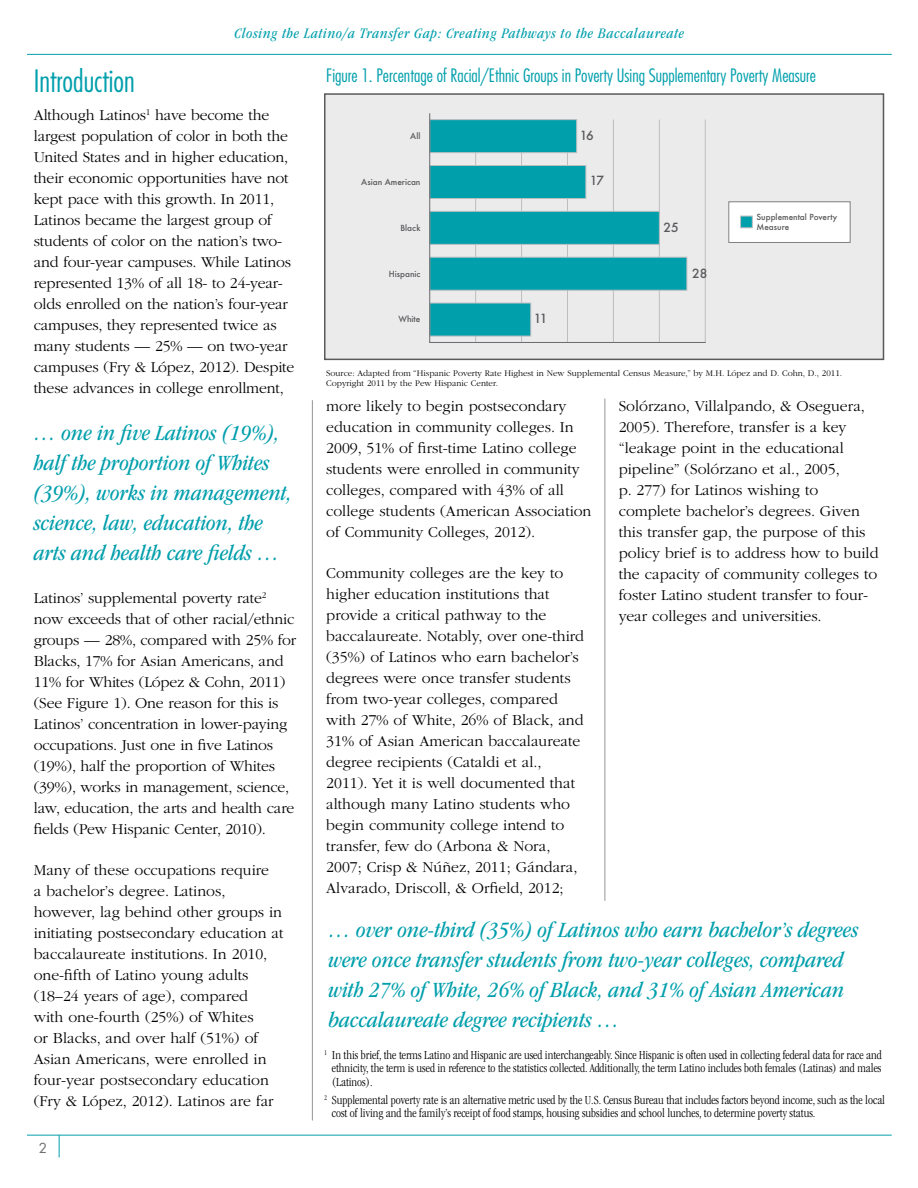
<style>
.page{position:relative;width:918px;height:1188px;background:#fff}
.page>*{position:absolute;margin:0;border:0;box-sizing:border-box;transform-origin:0 0}
.t1{font:300 condensed 30px "Futura Std";color:#009fac}
.t2{font:italic condensed 22.5px/30px "ITC Garamond Std";color:#009fac}
.t3{font:300 condensed 18px "Futura Std";color:#009fac}
.t4{font:300 15.75px/21px "ITC Garamond Std";color:#000}
.t5{font:italic condensed 15px "ITC Garamond Std";letter-spacing:.05em;color:#009fac}
.t6{font:13.5px "Futura Std";color:#6d6e71}
.t7{font:300 condensed 12.75px/13px "ITC Garamond Std";color:#000;text-align:justify}
.t8{font:500 12.3px "Futura";letter-spacing:-.09em;color:#58595b}
.t9{font:300 9px/10.5px "ITC Garamond Std";color:#000}
.t10{font:500 8.25px "Futura";color:#58595b}
</style>
<div class="page">
<hr style="left:27px;top:54px;width:865px;height:1px;background:#009fac">
<hr style="left:27px;top:1135px;width:865px;height:1px;background:#009fac">
<svg style="left:59px;top:1135px;width:1px;height:22px"></svg>
<div style="left:325px;top:94px;width:559px;height:265px;background:#ebebec"></div>
<div style="left:729px;top:202px;width:121px;height:40px;background:#fff"></div>
<div style="left:728px;top:201px;width:123px;height:42px;border:1px solid #808285"></div>
<hr style="left:430px;top:342px;width:276px;height:1px;background:#6d6e71">
<hr style="left:475px;top:120px;width:1px;height:222px;background:#bcbec0">
<hr style="left:521px;top:120px;width:1px;height:222px;background:#bcbec0">
<hr style="left:567px;top:120px;width:1px;height:222px;background:#bcbec0">
<hr style="left:613px;top:120px;width:1px;height:222px;background:#bcbec0">
<hr style="left:659px;top:120px;width:1px;height:222px;background:#bcbec0">
<hr style="left:705px;top:120px;width:1px;height:222px;background:#bcbec0">
<div style="left:429px;top:119px;width:148px;height:34px;background:#009fac;border:1px solid #bcbec0"></div>
<div style="left:429px;top:165px;width:157px;height:34px;background:#009fac;border:1px solid #bcbec0"></div>
<div style="left:429px;top:211px;width:231px;height:34px;background:#009fac;border:1px solid #bcbec0"></div>
<div style="left:429px;top:257px;width:258px;height:33px;background:#009fac;border:1px solid #bcbec0"></div>
<div style="left:429px;top:303px;width:102px;height:33px;background:#009fac"></div>
<div style="left:740px;top:216px;width:13px;height:12px;background:#009fac;border:1px solid #bcbec0"></div>
<hr style="left:429px;top:113px;width:1px;height:230px;background:#6d6e71">
<div style="left:324px;top:93px;width:560px;height:267px;border:2px solid #58595b"></div>
<hr style="left:312px;top:400px;width:1px;height:720px;background:#939598">
<hr style="left:604px;top:399px;width:1px;height:502px;background:#939598">
<p class="t5" style="left:234px;top:25px;width:451px">Closing the Latino/a Transfer Gap: Creating Pathways to the Baccalaureate</p>
<h1 class="t1" style="left:34px;top:63px;width:103px">Introduction</h1>
<p class="t4" style="left:34px;top:105px;width:262px">Although Latinos<sup>1</sup> have become the largest population of color in both the United States and in higher education, their economic opportunities have not kept pace with this growth. In 2011, Latinos became the largest group of students of color on the nation’s two&shy;and four-year campuses. While Latinos represented 13% of all 18- to 24-year&shy;olds enrolled on the nation’s four-year campuses, they represented twice as many students — 25% — on two-year campuses (Fry &amp; López, 2012). Despite these advances in college enrollment,</p>
<h2 class="t2" style="left:34px;top:418px;width:260px">… one in five Latinos (19%), half the proportion of Whites (39%), works in management, science, law, education, the arts and health care fields …</h2>
<p class="t4" style="left:34px;top:588px;width:264px">Latinos’ supplemental poverty rate<sup>2 </sup>now exceeds that of other racial/ethnic groups — 28%, compared with 25% for Blacks, 17% for Asian Americans, and 11% for Whites (López &amp; Cohn, 2011) (See Figure 1). One reason for this is Latinos’ concentration in lower-paying occupations. Just one in five Latinos (19%), half the proportion of Whites (39%), works in management, science, law, education, the arts and health care fields (Pew Hispanic Center, 2010).</p>
<p class="t4" style="left:34px;top:860px;width:251px">Many of these occupations require<br>a bachelor’s degree. Latinos, however, lag behind other groups in initiating postsecondary education at baccalaureate institutions. In 2010, one-fifth of Latino young adults (18–24 years of age), compared<br>with one-fourth (25%) of Whites<br>or Blacks, and over half (51%) of Asian Americans, were enrolled in four-year postsecondary education (Fry &amp; López, 2012). Latinos are far</p>
<p class="t6" style="left:39px;top:1140px;width:10px">2</p>
<p class="t3" style="left:326px;top:65px;width:491px">Figure 1. Percentage of Racial/Ethnic Groups in Poverty Using Supplementary Poverty Measure</p>
<p class="t10" style="left:410px;top:130px;width:12px">All</p>
<p class="t10" style="left:361px;top:176px;width:61px">Asian American</p>
<p class="t8" style="left:580px;top:127px;width:16px">16</p>
<p class="t8" style="left:590px;top:172px;width:16px">17</p>
<p class="t10" style="left:757px;top:211px;width:82px">Supplemental Poverty</p>
<p class="t8" style="left:663px;top:219px;width:17px">25</p>
<p class="t10" style="left:400px;top:222px;width:22px">Black</p>
<p class="t10" style="left:757px;top:221px;width:34px">Measure</p>
<p class="t10" style="left:389px;top:268px;width:33px">Hispanic</p>
<p class="t10" style="left:398px;top:314px;width:24px">White</p>
<p class="t8" style="left:692px;top:265px;width:17px">28</p>
<p class="t8" style="left:534px;top:310px;width:15px">11</p>
<p class="t9" style="left:326px;top:368px;width:517px">Source: Adapted from “Hispanic Poverty Rate Highest in New Supplemental Census Measure,” by M.H. López and D. Cohn, D., 2011.<br>Copyright 2011 by the Pew Hispanic Center.</p>
<p class="t4" style="left:619px;top:396px;width:261px">Solórzano, Villalpando, &amp; Oseguera, 2005). Therefore, transfer is a key “leakage point in the educational pipeline” (Solórzano et al., 2005,<br>p. 277) for Latinos wishing to complete bachelor’s degrees. Given this transfer gap, the purpose of this policy brief is to address how to build the capacity of community colleges to foster Latino student transfer to four&shy;year colleges and universities.</p>
<p class="t4" style="left:326px;top:396px;width:267px">more likely to begin postsecondary education in community colleges. In 2009, 51% of first-time Latino college students were enrolled in community colleges, compared with 43% of all college students (American Association of Community Colleges, 2012).</p>
<p class="t4" style="left:326px;top:563px;width:259px">Community colleges are the key to higher education institutions that provide a critical pathway to the baccalaureate. Notably, over one-third (35%) of Latinos who earn bachelor’s degrees were once transfer students from two-year colleges, compared with 27% of White, 26% of Black, and 31% of Asian American baccalaureate degree recipients (Cataldi et al., 2011). Yet it is well documented that although many Latino students who begin community college intend to transfer, few do (Arbona &amp; Nora, 2007; Crisp &amp; Núñez, 2011; Gándara, Alvarado, Driscoll, &amp; Orfield, 2012;</p>
<h2 class="t2" style="left:328px;top:915px;width:531px">… over one-third (35%) of Latinos who earn bachelor’s degrees were once transfer students from two-year colleges, compared with 27% of White, 26% of Black, and 31% of Asian American baccalaureate degree recipients …</h2>
<p class="t7" style="left:332px;top:1049px;width:551px;text-indent:-8px"><sup>1</sup> In this brief, the terms Latino and Hispanic are used interchangeably. Since Hispanic is often used in collecting federal data for race and ethnicity, the term is used in reference to the statistics collected. Additionally, the term Latino includes both females (Latinas) and males (Latinos).</p>
<p class="t7" style="left:332px;top:1094px;width:555px;text-indent:-8px"><sup>2</sup> Supplemental poverty rate is an alternative metric used by the U.S. Census Bureau that includes factors beyond income, such as the local cost of living and the family’s receipt of food stamps, housing subsidies and school lunches, to determine poverty status.</p>
</div>
